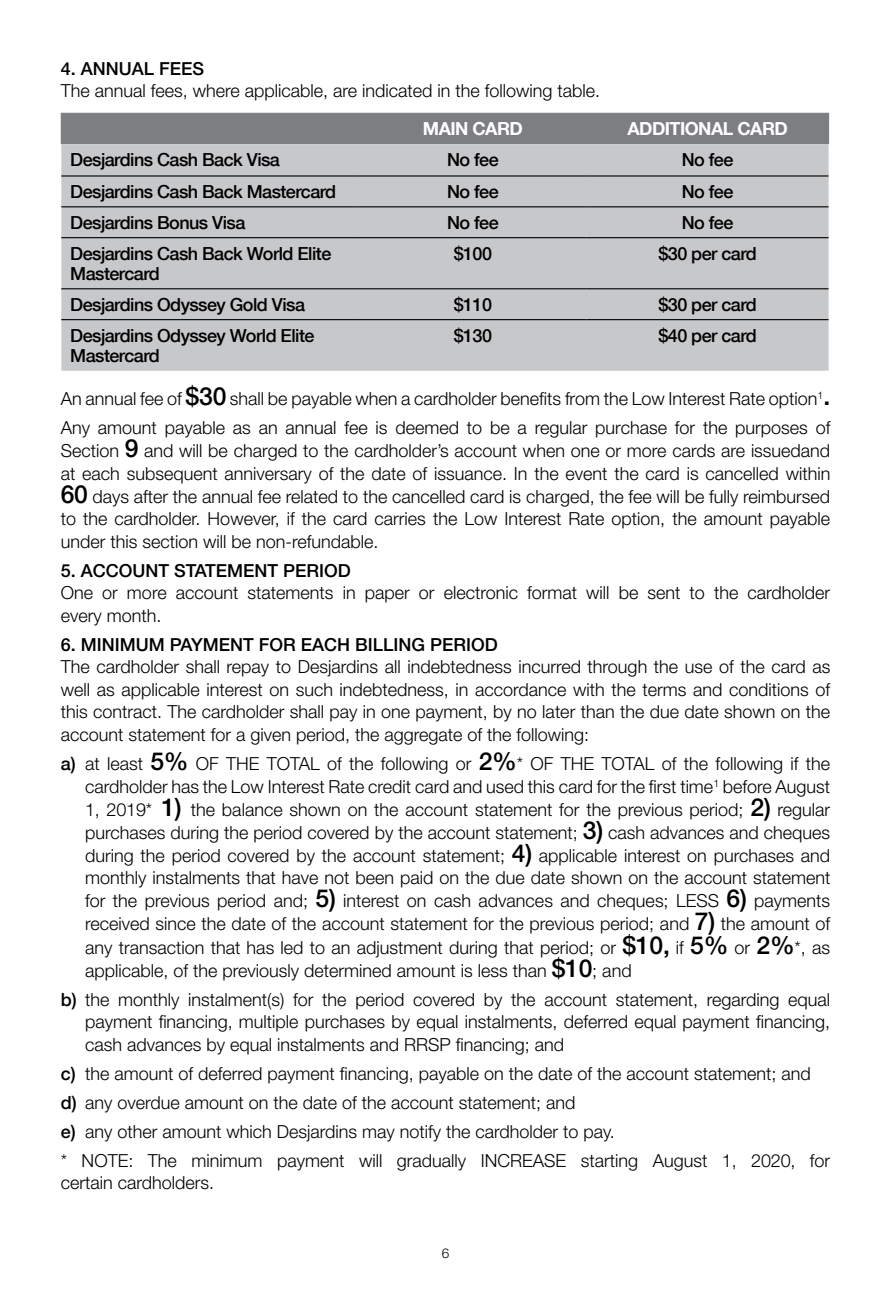
<style>
.page{position:relative;width:891px;height:1296px;background:#fff}
.page>*{position:absolute;margin:0;border:0;box-sizing:border-box;transform-origin:0 0}
.t1{font:500 24.75px "Helvetica Neue LT Com";color:#000}
.t2{font:300 18px/22.9px "Helvetica Neue LT Std";color:#000;text-align:justify}
.t3{font:500 18px/20.2px "Helvetica Neue LT Com";letter-spacing:-.03em;color:#000}
.t4{font:500 18px "Helvetica Neue";color:#000}
.t5{font:700 18px "Helvetica Neue LT Com";letter-spacing:-.03em;color:#fff}
.t6{font:300 13.5px "Helvetica Neue LT Std";color:#000}
.s1{font-family:"Helvetica Neue LT Com";font-weight:500;font-size:24.75px}
.s2{font-family:"Helvetica Neue LT Com";font-weight:500}
.s3{font-family:"Helvetica Neue";font-weight:500;font-size:24.75px}
</style>
<div class="page">
<div style="left:62px;top:114px;width:766px;height:30px;background:#7c7e81"></div>
<div style="left:61px;top:144px;width:768px;height:227px;background:#c7c8ca"></div>
<hr style="left:61px;top:113px;width:298px;height:1px;background:#7c7e81">
<hr style="left:61px;top:114px;width:1px;height:30px;background:#7c7e81">
<hr style="left:359px;top:113px;width:228px;height:1px;background:#7c7e81">
<hr style="left:587px;top:113px;width:242px;height:1px;background:#7c7e81">
<hr style="left:828px;top:114px;width:1px;height:30px;background:#7c7e81">
<hr style="left:61px;top:175px;width:298px;height:2px;background:#000">
<hr style="left:359px;top:175px;width:228px;height:2px;background:#000">
<hr style="left:587px;top:175px;width:242px;height:2px;background:#000">
<hr style="left:61px;top:206px;width:298px;height:1px;background:#000">
<hr style="left:359px;top:206px;width:228px;height:1px;background:#000">
<hr style="left:587px;top:206px;width:242px;height:1px;background:#000">
<hr style="left:61px;top:237px;width:298px;height:1px;background:#000">
<hr style="left:359px;top:237px;width:228px;height:1px;background:#000">
<hr style="left:587px;top:237px;width:242px;height:1px;background:#000">
<hr style="left:61px;top:288px;width:298px;height:1px;background:#000">
<hr style="left:359px;top:288px;width:228px;height:1px;background:#000">
<hr style="left:587px;top:288px;width:242px;height:1px;background:#000">
<hr style="left:61px;top:319px;width:298px;height:1px;background:#000">
<hr style="left:359px;top:319px;width:228px;height:1px;background:#000">
<hr style="left:587px;top:319px;width:242px;height:1px;background:#000">
<h3 class="t4" style="left:61px;top:58px;width:145px">4. ANNUAL FEES</h3>
<p class="t2" style="left:61px;top:79px;width:541px">The annual fees, where applicable, are indicated in the following table.</p>
<p class="t5" style="left:423px;top:117px;width:101px">MAIN CARD</p>
<p class="t5" style="left:627px;top:117px;width:162px">ADDITIONAL CARD</p>
<p class="t3" style="left:70px;top:149px;width:211px">Desjardins Cash Back Visa</p>
<p class="t3" style="left:447px;top:149px;width:53px">No fee</p>
<p class="t3" style="left:682px;top:149px;width:53px">No fee</p>
<p class="t3" style="left:70px;top:181px;width:267px">Desjardins Cash Back Mastercard</p>
<p class="t3" style="left:447px;top:181px;width:53px">No fee</p>
<p class="t3" style="left:682px;top:181px;width:53px">No fee</p>
<p class="t3" style="left:70px;top:212px;width:177px">Desjardins Bonus Visa</p>
<p class="t3" style="left:447px;top:212px;width:53px">No fee</p>
<p class="t3" style="left:682px;top:212px;width:53px">No fee</p>
<p class="t3" style="left:70px;top:243px;width:263px">Desjardins Cash Back World Elite<br>Mastercard</p>
<p class="t3" style="left:454px;top:243px;width:40px">$100</p>
<p class="t3" style="left:658px;top:243px;width:100px">$30 per card</p>
<p class="t3" style="left:70px;top:294px;width:236px">Desjardins Odyssey Gold Visa</p>
<p class="t3" style="left:454px;top:294px;width:40px">$110</p>
<p class="t3" style="left:658px;top:294px;width:100px">$30 per card</p>
<p class="t3" style="left:70px;top:325px;width:246px">Desjardins Odyssey World Elite<br>Mastercard</p>
<p class="t3" style="left:454px;top:325px;width:40px">$130</p>
<p class="t3" style="left:658px;top:325px;width:100px">$40 per card</p>
<p class="t2" style="left:61px;top:387px;width:764px">An annual fee of <span class="s1">$30</span> shall be payable when a cardholder benefits from the Low Interest Rate option<sup>1</sup></p>
<p class="t1" style="left:823px;top:381px;width:8px">.</p>
<p class="t2" style="left:61px;top:416px;width:771px">Any amount payable as an annual fee is deemed to be a regular purchase for the purposes of Section <span class="s1">9</span> and will be charged to the cardholder’s account when one or more cards are issuedand at each subsequent anniversary of the date of issuance. In the event the card is cancelled within <span class="s1">60</span> days after the annual fee related to the cancelled card is charged, the fee will be fully reimbursed to the cardholder. However, if the card carries the Low Interest Rate option, the amount payable under this section will be non-refundable.</p>
<h3 class="t4" style="left:61px;top:560px;width:292px">5. ACCOUNT STATEMENT PERIOD</h3>
<p class="t2" style="left:61px;top:581px;width:771px">One or more account statements in paper or electronic format will be sent to the cardholder every month.</p>
<h3 class="t4" style="left:61px;top:633px;width:439px">6. MINIMUM PAYMENT FOR EACH BILLING PERIOD</h3>
<p class="t2" style="left:61px;top:655px;width:771px">The cardholder shall repay to Desjardins all indebtedness incurred through the use of the card as well as applicable interest on such indebtedness, in accordance with the terms and conditions of this contract. The cardholder shall pay in one payment, by no later than the due date shown on the account statement for a given period, the aggregate of the following:</p>
<p class="t2" style="left:85px;top:752px;width:747px;text-indent:-24px"><span class="s2">a)</span> at least <span class="s3">5%</span> OF THE TOTAL of the following or <span class="s3">2%</span>* OF THE TOTAL of the following if the cardholder has the Low Interest Rate credit card and used this card for the first time<sup>1</sup> before August 1, 2019* <span class="s3">1)</span> the balance shown on the account statement for the previous period; <span class="s3">2)</span> regular purchases during the period covered by the account statement; <span class="s3">3)</span> cash advances and cheques during the period covered by the account statement; <span class="s3">4)</span> applicable interest on purchases and monthly instalments that have not been paid on the due date shown on the account statement for the previous period and; <span class="s3">5)</span> interest on cash advances and cheques; LESS <span class="s3">6)</span> payments received since the date of the account statement for the previous period; and <span class="s3">7)</span> the amount of any transaction that has led to an adjustment during that period; or <span class="s3">$10,</span> if <span class="s3">5%</span> or <span class="s3">2%</span>*, as applicable, of the previously determined amount is less than <span class="s3">$10</span>; and</p>
<p class="t2" style="left:85px;top:988px;width:747px;text-indent:-24px"><span class="s2">b)</span> the monthly instalment(s) for the period covered by the account statement, regarding equal payment financing, multiple purchases by equal instalments, deferred equal payment financing, cash advances by equal instalments and RRSP financing; and</p>
<p class="t2" style="left:61px;top:1061px;width:752px"><span class="s2">c)</span> the amount of deferred payment financing, payable on the date of the account statement; and</p>
<p class="t2" style="left:61px;top:1090px;width:516px"><span class="s2">d)</span> any overdue amount on the date of the account statement; and</p>
<p class="t2" style="left:61px;top:1119px;width:556px"><span class="s2">e)</span> any other amount which Desjardins may notify the cardholder to pay.</p>
<p class="t2" style="left:61px;top:1148px;width:771px">* NOTE: The minimum payment will gradually INCREASE starting August 1, 2020, for certain cardholders.</p>
<p class="t6" style="left:442px;top:1245px;width:9px">6</p>
</div>
